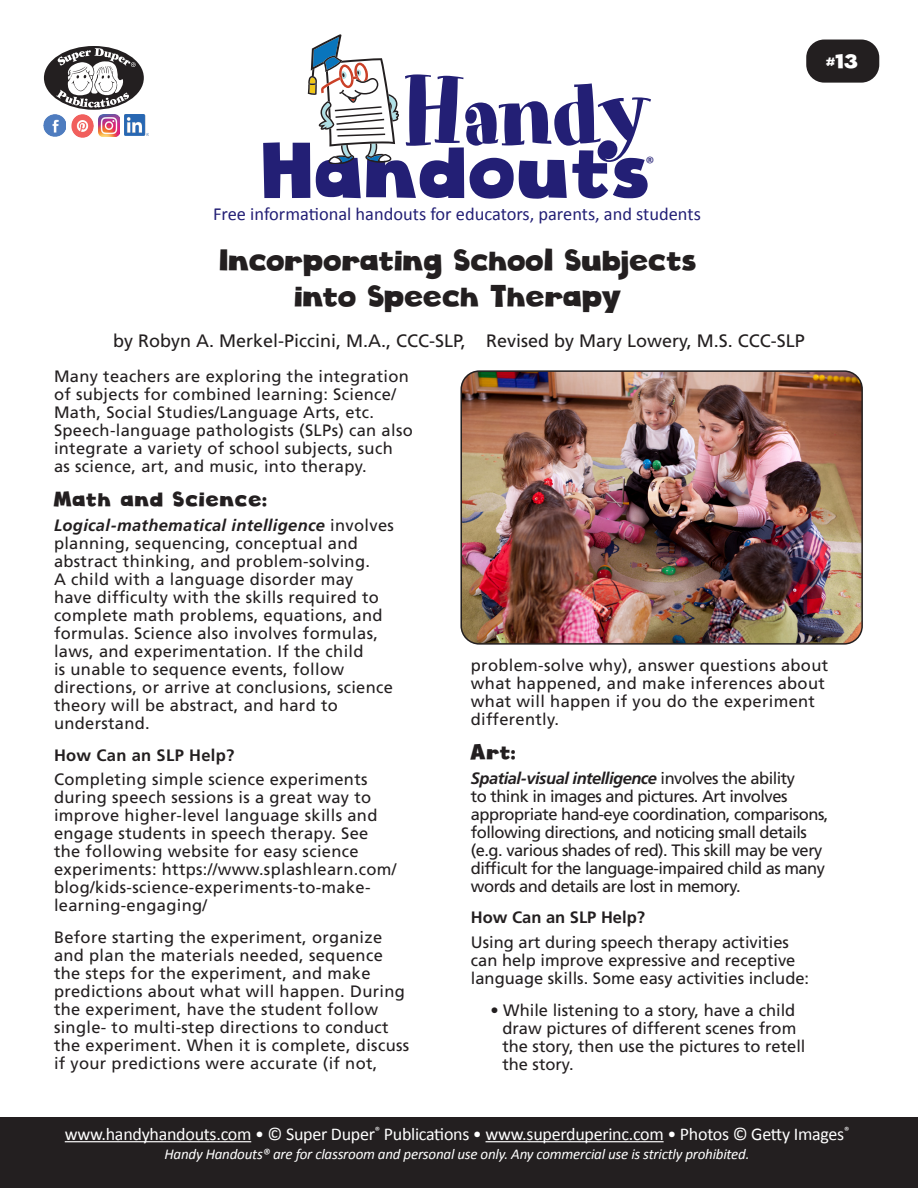
<style>
.page{position:relative;width:918px;height:1188px;background:#fff}
.page>*{position:absolute;margin:0;border:0;box-sizing:border-box;transform-origin:0 0}
.t1{font:93.75px "Art Department JNL";letter-spacing:-.03em;color:#231f75}
.t2{font:76.8px "Cloudy Witha Chanceof Love";color:#231f75}
.HH_Title{font:30px/36px "Cloudy Witha Chanceof Love";letter-spacing:-.02em;color:#231f20;text-align:center}
.HH_Text{font:21px "Cloudy Witha Chanceof Love";letter-spacing:.02em;color:#231f20}
.t3{font:19.5px "Cloudy Witha Chanceof Love";color:#fff}
.t4{font:18.45px "Calibri";color:#231f75}
.t5{font:18px "Calibri";letter-spacing:-.015em;color:#fff}
.HH_Author{font:18px "Frutiger LT Std";color:#231f20}
.t6{font:18px "Calibri";color:#231f75}
.HH_Text-2{font:16.5px/18px "Frutiger LT Std";letter-spacing:.02em;color:#231f20}
.HH_Text-3{font:16.5px/18px "Frutiger LT Std";letter-spacing:-.03em;color:#231f20}
.HH_Text-4{font:16.5px/18px "Frutiger LT Std";color:#231f20}
.HH_Text-5{font:700 16.5px "Frutiger LT Std";letter-spacing:.01em;color:#231f20}
.t7{font:italic 15px "Calibri";letter-spacing:-.015em;color:#fff}
.s1{font-weight:700;font-style:italic}
</style>
<div class="page">
<div style="left:806px;top:40px;width:73px;height:43px;background:#231f20;border-radius:18px"></div>
<svg style="left:308px;top:34px;width:91px;height:129px"></svg>
<img style="left:463px;top:373px;width:397px;height:269px">
<div style="left:460px;top:370px;width:403px;height:275px;border:2px solid #231f20;border-radius:18px"></div>
<div style="left:0;top:1118px;width:918px;height:70px;background:#231f20"></div>
<hr style="left:65px;top:1141px;width:186px;height:1px;background:#fff">
<hr style="left:486px;top:1141px;width:178px;height:1px;background:#fff">
<div style="left:44px;top:46px;width:100px;height:64px;background:#231f20;border-radius:50%"></div>
<svg style="left:56px;top:48px;width:80px;height:60px"></svg>
<img style="left:44px;top:115px;width:22px;height:22px">
<img style="left:71px;top:115px;width:22px;height:22px">
<img style="left:98px;top:115px;width:22px;height:21px">
<img style="left:124px;top:115px;width:25px;height:21px">
<p class="t1" style="left:402px;top:57px;width:252px">Handy</p>
<p class="t2" style="left:264px;top:123px;width:391px">Handouts</p>
<p class="t6" style="left:646px;top:150px;width:11px">®</p>
<p class="t4" style="left:213px;top:201px;width:489px">Free informational handouts for educators, parents, and students</p>
<p class="HH_Title" style="left:220px;top:242px;width:479px">Incorporating School Subjects into Speech Therapy</p>
<p class="HH_Author" style="left:113px;top:330px;width:693px">by Robyn A. Merkel-Piccini, M.A., CCC-SLP, Revised by Mary Lowery, M.S. CCC-SLP</p>
<p class="t3" style="left:827px;top:49px;width:33px">#13</p>
<p class="HH_Text-2" style="left:54px;top:367px;width:360px">Many teachers are exploring the integration of subjects for combined learning: Science/ Math, Social Studies/Language Arts, etc.<br>Speech-language pathologists (SLPs) can also integrate a variety of school subjects, such<br>as science, art, and music, into therapy.</p>
<p class="HH_Text" style="left:54px;top:486px;width:215px">Math and Science:</p>
<p class="HH_Text-2" style="left:54px;top:517px;width:341px"><span class="s1">Logical-mathematical intelligence</span> involves planning, sequencing, conceptual and abstract thinking, and problem-solving.<br>A child with a language disorder may have difficulty with the skills required to complete math problems, equations, and formulas. Science also involves formulas, laws, and experimentation. If the child<br>is unable to sequence events, follow directions, or arrive at conclusions, science theory will be abstract, and hard to understand.</p>
<p class="HH_Text-5" style="left:54px;top:745px;width:182px">How Can an SLP Help?</p>
<p class="HH_Text-2" style="left:54px;top:771px;width:344px">Completing simple science experiments during speech sessions is a great way to improve higher-level language skills and engage students in speech therapy. See the following website for easy science experiments: https://www.splashlearn.com/ blog/kids-science-experiments-to-make&shy;learning-engaging/</p>
<p class="HH_Text-2" style="left:54px;top:928px;width:357px">Before starting the experiment, organize and plan the materials needed, sequence the steps for the experiment, and make predictions about what will happen. During the experiment, have the student follow single- to multi-step directions to conduct the experiment. When it is complete, discuss if your predictions were accurate (if not,</p>
<p class="HH_Text-2" style="left:471px;top:656px;width:359px">problem-solve why), answer questions about what happened, and make inferences about what will happen if you do the experiment differently.</p>
<p class="HH_Text" style="left:471px;top:739px;width:47px">Art:</p>
<p class="HH_Text-3" style="left:471px;top:769px;width:359px"><span class="s1">Spatial-visual intelligence</span> involves the ability<br>to think in images and pictures. Art involves appropriate hand-eye coordination, comparisons, following directions, and noticing small details (e.g. various shades of red). This skill may be very difficult for the language-impaired child as many words and details are lost in memory.</p>
<p class="HH_Text-5" style="left:471px;top:908px;width:176px">How Can an SLP Help?</p>
<p class="HH_Text-4" style="left:471px;top:933px;width:340px">Using art during speech therapy activities can help improve expressive and receptive language skills. Some easy activities include:</p>
<p class="HH_Text-4" style="left:502px;top:1001px;width:305px;text-indent:-12px">• While listening to a story, have a child draw pictures of different scenes from the story, then use the pictures to retell the story.</p>
<p class="t5" style="left:65px;top:1121px;width:786px">www.handyhandouts.com • © Super Duper<sup>®</sup> Publications • www.superduperinc.com • Photos © Getty Images<sup>®</sup></p>
<p class="t7" style="left:164px;top:1144px;width:587px">Handy Handouts® are for classroom and personal use only. Any commercial use is strictly prohibited.</p>
</div>
